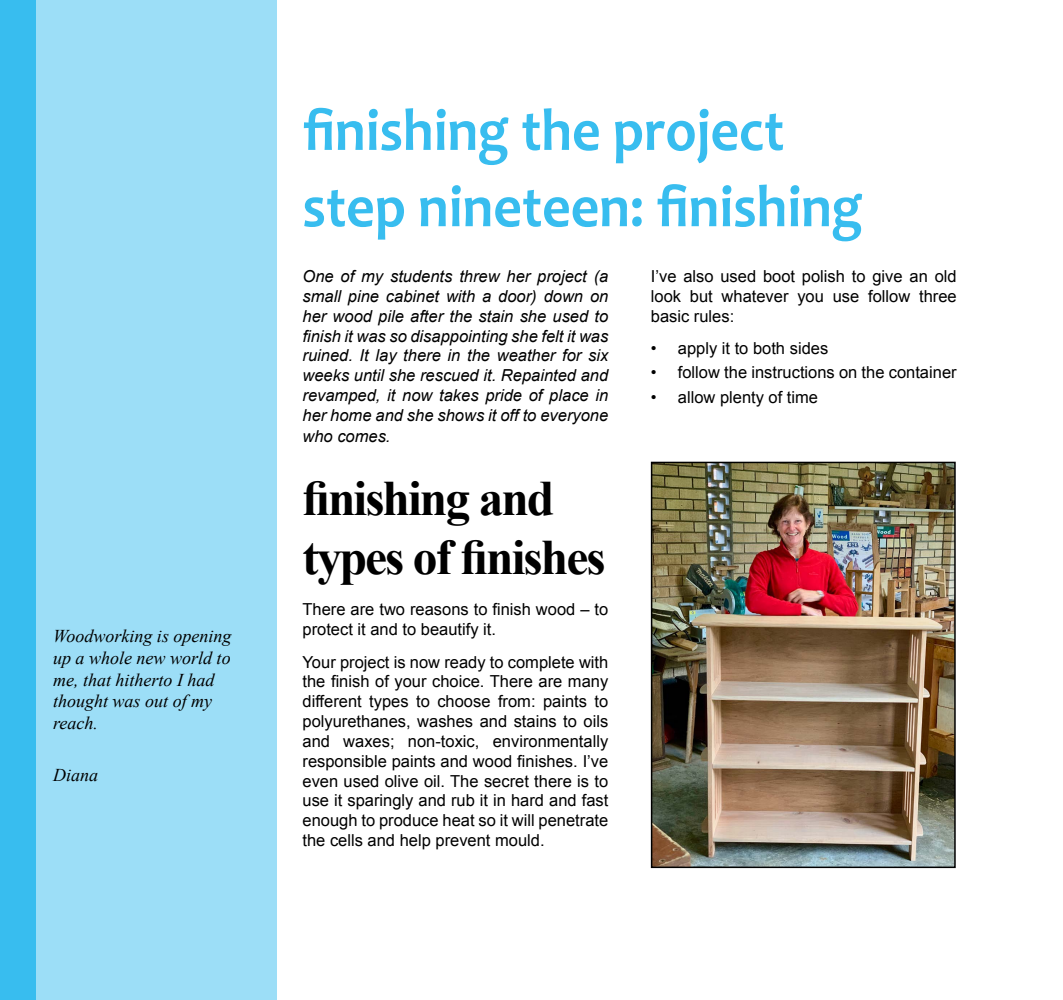
<style>
.page{position:relative;width:1063px;height:1000px;background:#fff}
.page>*{position:absolute;margin:0;border:0;box-sizing:border-box;transform-origin:0 0}
.t1{font:700 60px/76.2px "Candara";color:#38bdef;scale:.93 1}
.t2{font:700 49.5px/59.4px "Times New Roman";letter-spacing:-.04em;color:#000}
.t3{font:italic 18px/21.6px "Times New Roman";color:#000}
.t4{font:16.5px/19.8px "Arial";color:#000;text-align:justify}
.t5{font:italic 16.5px/19.8px "Arial";color:#000;text-align:justify}
</style>
<div class="page">
<img style="left:654px;top:464px;width:299px;height:400px">
<div style="left:651px;top:461px;width:305px;height:406px;border:2px solid #000"></div>
<div style="left:35px;top:0;width:241px;height:999px;background:#9cdef7"></div>
<div style="left:0;top:0;width:35px;height:999px;background:#38bdef"></div>
<p class="t3" style="left:53px;top:625px;width:180px">Woodworking is opening up a whole new world to me, that hitherto I had thought was out of my reach.</p>
<p class="t3" style="left:53px;top:763px;width:46px">Diana</p>
<h1 class="t1" style="left:303px;top:98px;width:604px">finishing the project step nineteen: finishing</h1>
<p class="t5" style="left:303px;top:266px;width:307px">One of my students threw her project (a small pine cabinet with a door) down on her wood pile after the stain she used to finish it was so disappointing she felt it was ruined. It lay there in the weather for six weeks until she rescued it. Repainted and revamped, it now takes pride of place in her home and she shows it off to everyone</p>
<p class="t5" style="left:303px;top:427px;width:90px">who comes.</p>
<h2 class="t2" style="left:303px;top:468px;width:305px">finishing and types of finishes</h2>
<p class="t4" style="left:303px;top:599px;width:307px">There are two reasons to finish wood – to protect it and to beautify it.</p>
<p class="t4" style="left:303px;top:652px;width:307px">Your project is now ready to complete with the finish of your choice. There are many different types to choose from: paints to polyurethanes, washes and stains to oils and waxes; non-toxic, environmentally responsible paints and wood finishes. I’ve even used olive oil. The secret there is to use it sparingly and rub it in hard and fast enough to produce heat so it will penetrate the cells and help prevent mould.</p>
<p class="t4" style="left:651px;top:266px;width:307px">I’ve also used boot polish to give an old look but whatever you use follow three basic rules:</p>
<p class="t4" style="left:651px;top:338px;width:179px">• apply it to both sides</p>
<p class="t4" style="left:651px;top:363px;width:307px">• follow the instructions on the container</p>
<p class="t4" style="left:651px;top:387px;width:169px">• allow plenty of time</p>
</div>
